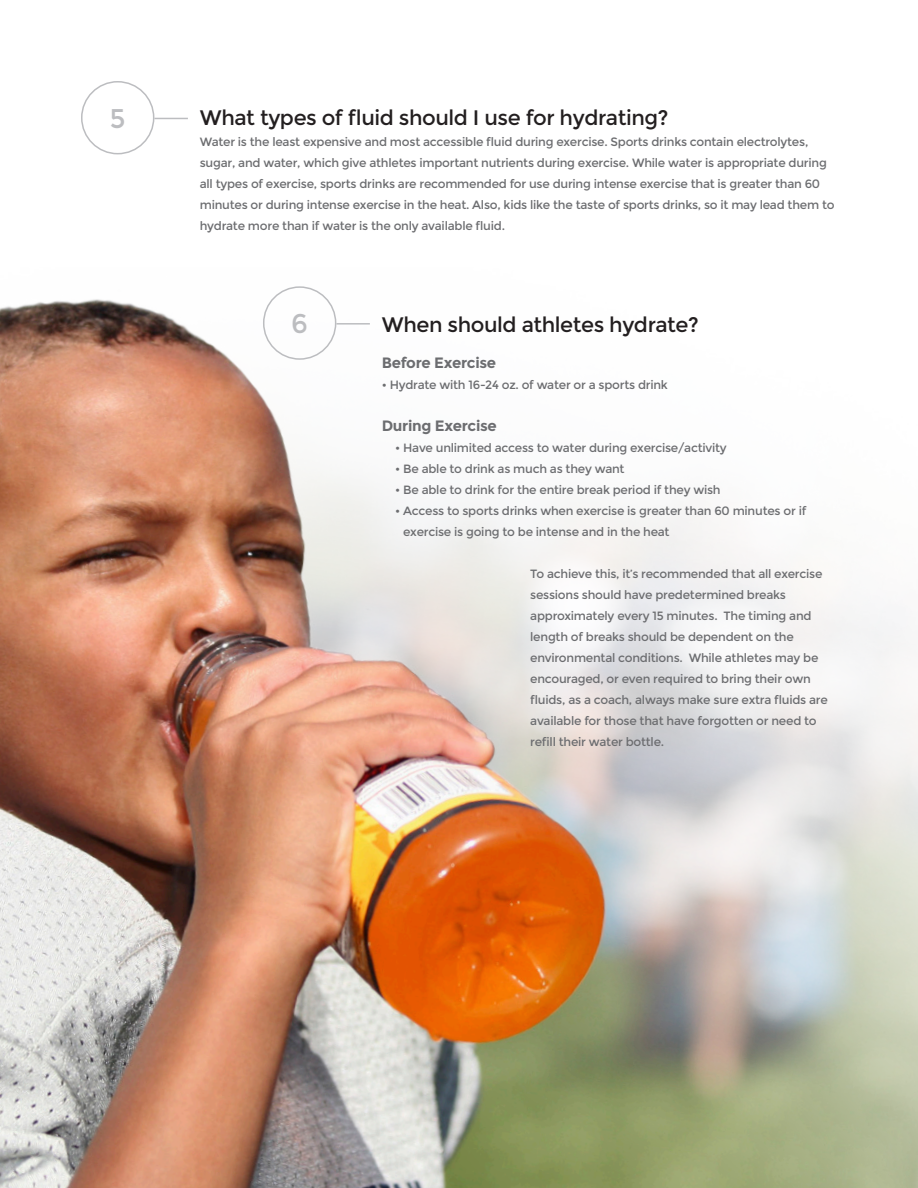
<style>
.page{position:relative;width:918px;height:1188px;background:#fff}
.page>*{position:absolute;margin:0;border:0;box-sizing:border-box;transform-origin:0 0}
.t1{font:27px "Montserrat";color:#bcbdc0}
.t2{font:21px "Montserrat";letter-spacing:-.02em;color:#231f20}
.t3{font:700 15px "Montserrat";letter-spacing:-.02em;color:#6c6d70}
.t4{font:12px/21px "Montserrat";letter-spacing:-.02em;color:#6c6d70}
</style>
<div class="page">
<img style="left:0;top:289px;width:918px;height:899px">
<div style="left:81px;top:81px;width:73px;height:73px;border:2px solid #bcbdc0;border-radius:50%"></div>
<div style="left:263px;top:286px;width:73px;height:74px;border:2px solid #bcbdc0;border-radius:50%"></div>
<hr style="left:154px;top:118px;width:34px;height:1px;background:#bcbdc0">
<hr style="left:336px;top:323px;width:34px;height:2px;background:#bcbdc0">
<h1 class="t1" style="left:110px;top:102px;width:17px">5</h1>
<h2 class="t2" style="left:200px;top:105px;width:470px">What types of fluid should I use for hydrating?</h2>
<p class="t4" style="left:200px;top:131px;width:636px">Water is the least expensive and most accessible fluid during exercise. Sports drinks contain electrolytes, sugar, and water, which give athletes important nutrients during exercise. While water is appropriate during all types of exercise, sports drinks are recommended for use during intense exercise that is greater than 60 minutes or during intense exercise in the heat. Also, kids like the taste of sports drinks, so it may lead them to hydrate more than if water is the only available fluid.</p>
<h1 class="t1" style="left:291px;top:308px;width:18px">6</h1>
<h2 class="t2" style="left:382px;top:312px;width:319px">When should athletes hydrate?</h2>
<p class="t3" style="left:382px;top:353px;width:116px">Before Exercise</p>
<p class="t4" style="left:382px;top:374px;width:288px">• Hydrate with 16-24 oz. of water or a sports drink</p>
<p class="t3" style="left:382px;top:416px;width:117px">During Exercise</p>
<p class="t4" style="left:395px;top:437px;width:333px">• Have unlimited access to water during exercise/activity</p>
<p class="t4" style="left:395px;top:458px;width:231px">• Be able to drink as much as they want</p>
<p class="t4" style="left:395px;top:479px;width:327px">• Be able to drink for the entire break period if they wish</p>
<p class="t4" style="left:403px;top:500px;width:405px;text-indent:-8px">• Access to sports drinks when exercise is greater than 60 minutes or if exercise is going to be intense and in the heat</p>
<p class="t4" style="left:530px;top:563px;width:299px">To achieve this, it’s recommended that all exercise sessions should have predetermined breaks approximately every 15 minutes. The timing and length of breaks should be dependent on the environmental conditions. While athletes may be encouraged, or even required to bring their own fluids, as a coach, always make sure extra fluids are available for those that have forgotten or need to refill their water bottle.</p>
</div>
